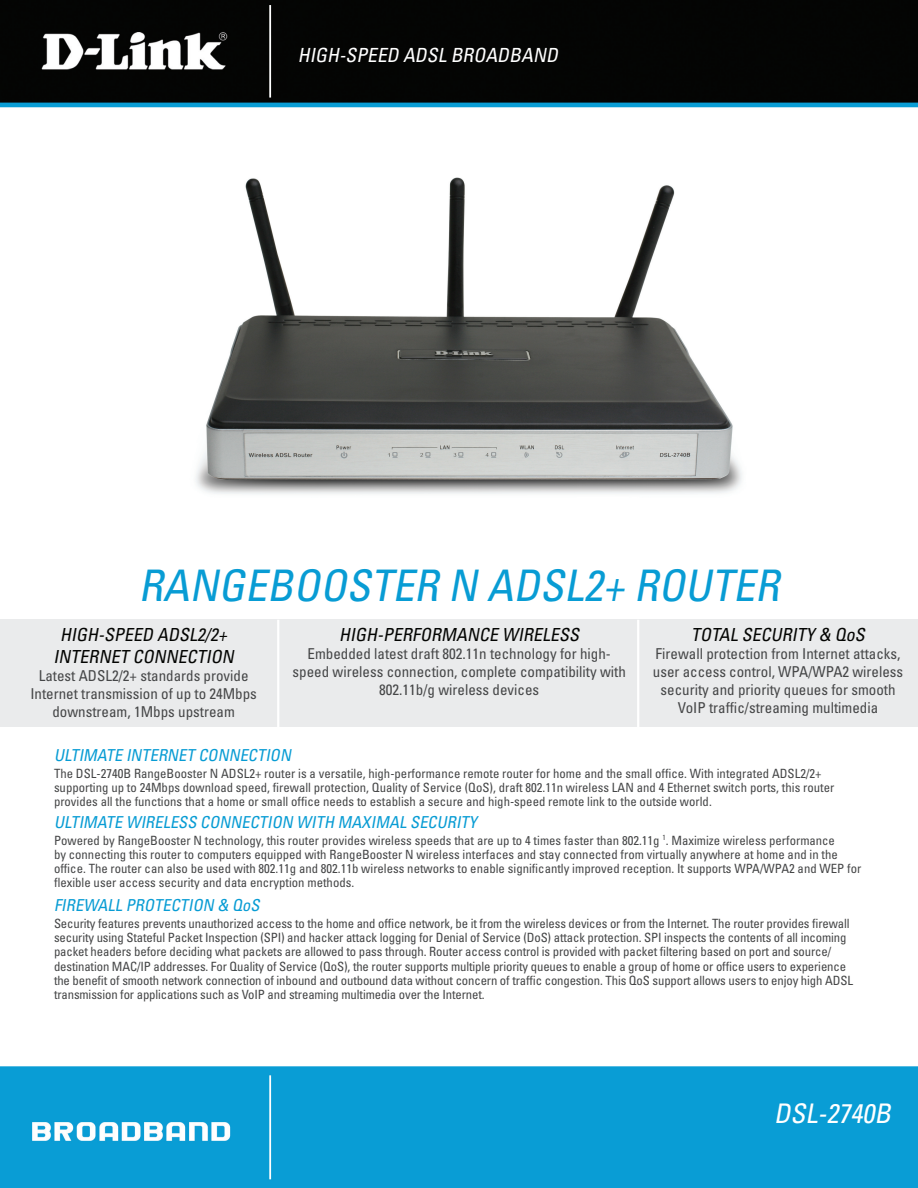
<style>
.page{position:relative;width:918px;height:1188px;background:#fff}
.page>*{position:absolute;margin:0;border:0;box-sizing:border-box;transform-origin:0 0}
.t1{font:italic condensed 43.5px "Univers";color:#089cd4}
.t2{font:italic condensed 27px "Univers";color:#fff}
.t3{font:italic condensed 19.5px "Univers";color:#fff}
.t4{font:italic condensed 18px/21.6px "Univers";color:#040503;text-align:center}
.t5{font:italic condensed 16.5px "Univers";color:#089cd4}
.t6{font:condensed 15px/18px "Univers";color:#454647;text-align:center}
.t7{font:condensed 12.75px/14.2px "Univers";color:#454647}
</style>
<div class="page">
<img style="left:0;top:0;width:918px;height:1188px">
<img style="left:105px;top:156px;width:707px;height:393px">
<div style="left:0;top:619px;width:918px;height:107px;background:#eaebec"></div>
<hr style="left:277px;top:620px;width:2px;height:108px;background:#fff">
<hr style="left:637px;top:620px;width:2px;height:108px;background:#fff">
<h3 class="t3" style="left:298px;top:43px;width:266px">HIGH-SPEED ADSL BROADBAND</h3>
<h1 class="t1" style="left:139px;top:558px;width:651px">RANGEBOOSTER N ADSL2+ ROUTER</h1>
<h3 class="t4" style="left:54px;top:623px;width:185px">HIGH-SPEED ADSL2/2+<br>INTERNET CONNECTION</h3>
<p class="t6" style="left:30px;top:666px;width:228px">Latest ADSL2/2+ standards provide<br>Internet transmission of up to 24Mbps downstream, 1Mbps upstream</p>
<h3 class="t4" style="left:339px;top:623px;width:245px">HIGH-PERFORMANCE WIRELESS</h3>
<p class="t6" style="left:293px;top:644px;width:335px">Embedded latest draft 802.11n technology for high&shy;speed wireless connection, complete compatibility with<br>802.11b/g wireless devices</p>
<h3 class="t4" style="left:691px;top:623px;width:179px">TOTAL SECURITY &amp; QoS</h3>
<p class="t6" style="left:653px;top:644px;width:252px">Firewall protection from Internet attacks, user access control, WPA/WPA2 wireless security and priority queues for smooth VoIP traffic/streaming multimedia</p>
<p class="t5" style="left:54px;top:745px;width:242px">ULTIMATE INTERNET CONNECTION</p>
<p class="t7" style="left:54px;top:766px;width:782px">The DSL-2740B RangeBooster N ADSL2+ router is a versatile, high-performance remote router for home and the small office. With integrated ADSL2/2+ supporting up to 24Mbps download speed, firewall protection, Quality of Service (QoS), draft 802.11n wireless LAN and 4 Ethernet switch ports, this router provides all the functions that a home or small office needs to establish a secure and high-speed remote link to the outside world.</p>
<p class="t5" style="left:54px;top:812px;width:428px">ULTIMATE WIRELESS CONNECTION WITH MAXIMAL SECURITY</p>
<p class="t7" style="left:54px;top:833px;width:809px">Powered by RangeBooster N technology, this router provides wireless speeds that are up to 4 times faster than 802.11g <sup>1</sup>. Maximize wireless performance<br>by connecting this router to computers equipped with RangeBooster N wireless interfaces and stay connected from virtually anywhere at home and in the office. The router can also be used with 802.11g and 802.11b wireless networks to enable significantly improved reception. It supports WPA/WPA2 and WEP for flexible user access security and data encryption methods.</p>
<p class="t5" style="left:54px;top:895px;width:211px">FIREWALL PROTECTION &amp; QoS</p>
<p class="t7" style="left:54px;top:916px;width:801px">Security features prevents unauthorized access to the home and office network, be it from the wireless devices or from the i nternet. The router provides firewall security using Stateful Packet Inspection (SPI) and hacker attack logging for Denial of Service (DoS) attack protection. SPI inspects the contents of all incoming packet headers before deciding what packets are allowed to pass through. Router access control is provided with packet filtering based on port and source/ destination MAC/IP addresses. For Quality of Service (QoS), the router supports multiple priority queues to enable a group of home or office users to experience the benefit of smooth network connection of inbound and outbound data without concern of traffic congestion. This QoS support allows users to enjoy high ADSL transmission for applications such as VoIP and streaming multimedia over the Internet.</p>
<h2 class="t2" style="left:774px;top:1096px;width:124px">DSL-2740B</h2>
</div>
